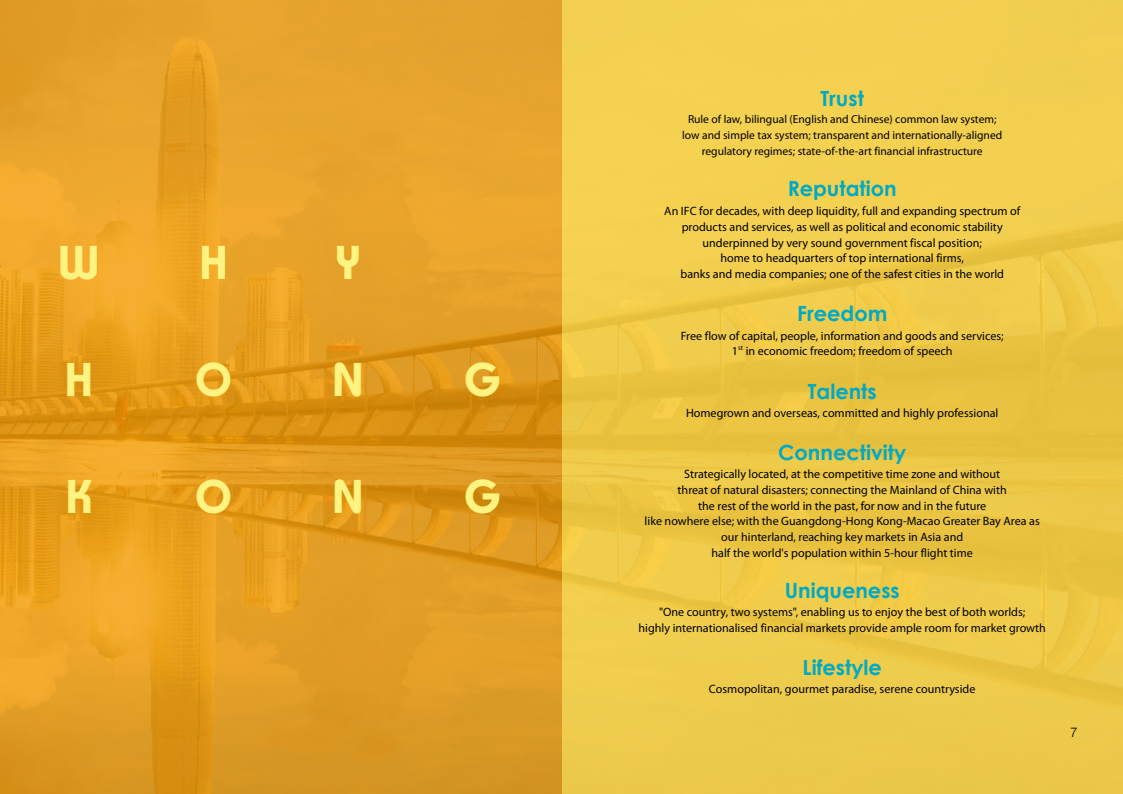
<style>
.page{position:relative;width:1123px;height:794px;background:#fff}
.page>*{position:absolute;margin:0;border:0;box-sizing:border-box;transform-origin:0 0}
.t1{font:600 47.3px "Bauhaus Std";color:#fff481}
.t2{font:700 20.9px "Century Gothic";color:#00a9c4}
.t3{font:300 13.2px "Helvetica";color:#000}
.t4{font:12.1px/16px "Myriad Pro";color:#000;text-align:center}
.t5{font:11.6px/15.9px "Myriad Pro";color:#000;text-align:center}
.t6{font:7.1px "Myriad Pro";color:#000}
</style>
<div class="page">
<img style="left:561px;top:0;width:562px;height:794px">
<img style="left:0;top:0;width:561px;height:794px">
<h1 class="t1" style="left:58px;top:234px;width:44px">W</h1>
<h1 class="t1" style="left:199px;top:234px;width:30px">H</h1>
<h1 class="t1" style="left:335px;top:234px;width:28px">Y</h1>
<h1 class="t1" style="left:64px;top:351px;width:30px">H</h1>
<h1 class="t1" style="left:195px;top:351px;width:38px">O</h1>
<h1 class="t1" style="left:332px;top:351px;width:33px">N</h1>
<h1 class="t1" style="left:464px;top:351px;width:38px">G</h1>
<h1 class="t1" style="left:66px;top:468px;width:28px">K</h1>
<h1 class="t1" style="left:195px;top:468px;width:38px">O</h1>
<h1 class="t1" style="left:332px;top:468px;width:33px">N</h1>
<h1 class="t1" style="left:464px;top:468px;width:38px">G</h1>
<h2 class="t2" style="left:820px;top:85px;width:45px">Trust</h2>
<p class="t5" style="left:682px;top:112px;width:321px">Rule of law, bilingual (English and Chinese) common law system; low and simple tax system; transparent and internationally-aligned regulatory regimes; state-of-the-art financial infrastructure</p>
<h2 class="t2" style="left:787px;top:175px;width:111px">Reputation</h2>
<p class="t4" style="left:664px;top:203px;width:357px">An IFC for decades, with deep liquidity, full and expanding spectrum of products and services, as well as political and economic stability underpinned by very sound government fiscal position;<br>home to headquarters of top international firms,<br>banks and media companies; one of the safest cities in the world</p>
<h2 class="t2" style="left:797px;top:301px;width:92px">Freedom</h2>
<p class="t4" style="left:732px;top:328px;width:273px;text-align:left;text-indent:-51px">Free flow of capital, people, information and goods and services;<br>1</p>
<p class="t6" style="left:738px;top:343px;width:7px">st</p>
<p class="t4" style="left:745px;top:344px;width:208px">in economic freedom; freedom of speech</p>
<h2 class="t2" style="left:807px;top:378px;width:70px">Talents</h2>
<p class="t4" style="left:686px;top:405px;width:314px">Homegrown and overseas, committed and highly professional</p>
<h2 class="t2" style="left:778px;top:439px;width:129px">Connectivity</h2>
<p class="t4" style="left:644px;top:466px;width:397px">Strategically located, at the competitive time zone and without<br>threat of natural disasters; connecting the Mainland of China with<br>the rest of the world in the past, for now and in the future<br>like nowhere else; with the Guangdong-Hong Kong-Macao Greater Bay Area as our hinterland, reaching key markets in Asia and<br>half the world's population within 5-hour flight time</p>
<h2 class="t2" style="left:784px;top:577px;width:116px">Uniqueness</h2>
<p class="t4" style="left:638px;top:604px;width:409px">"One country, two systems", enabling us to enjoy the best of both worlds;<br>highly internationalised financial markets provide ample room for market growth</p>
<h2 class="t2" style="left:802px;top:654px;width:81px">Lifestyle</h2>
<p class="t4" style="left:709px;top:681px;width:268px">Cosmopolitan, gourmet paradise, serene countryside</p>
<p class="t3" style="left:1070px;top:720px;width:9px">7</p>
</div>
